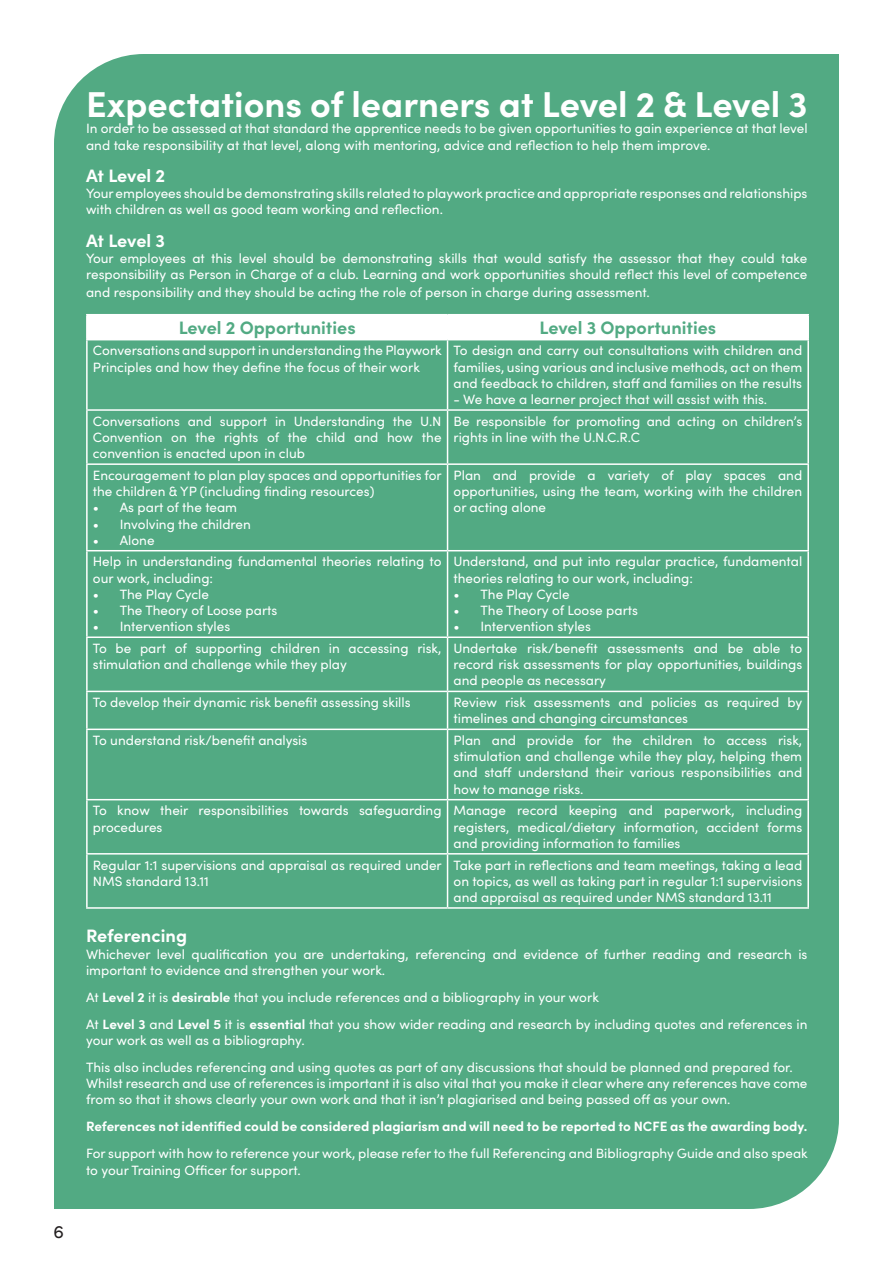
<style>
.page{position:relative;width:893px;height:1263px;background:#fff}
.page>*{position:absolute;margin:0;border:0;box-sizing:border-box;transform-origin:0 0}
.t1{font:700 36px "Sofia Pro";color:#fff}
.t2{font:700 18px "Sofia Pro";color:#52aa83}
.t3{font:700 18px "Sofia Pro";letter-spacing:-.01em;color:#fff}
.t4{font:18px "Sofia Pro";color:#231f20}
.t5{font:13.5px/16.2px "Sofia Pro";color:#fff}
.t6{font:700 13.5px "Sofia Pro";color:#fff}
.s1{font-weight:700}
</style>
<div class="page">
<div style="left:54px;top:54px;width:785px;height:1155px;background:#52aa83"></div>
<hr style="left:86px;top:314px;width:362px;height:1px;background:#fff">
<hr style="left:86px;top:315px;width:2px;height:24px;background:#fff">
<hr style="left:448px;top:314px;width:361px;height:1px;background:#fff">
<svg style="left:88px;top:315px;width:719px;height:24px"></svg>
<hr style="left:807px;top:315px;width:2px;height:24px;background:#fff">
<hr style="left:86px;top:339px;width:362px;height:1px;background:#fff">
<hr style="left:86px;top:340px;width:2px;height:69px;background:#fff">
<hr style="left:448px;top:339px;width:361px;height:1px;background:#fff">
<hr style="left:447px;top:340px;width:1px;height:69px;background:#fff">
<hr style="left:807px;top:340px;width:2px;height:69px;background:#fff">
<hr style="left:86px;top:409px;width:362px;height:2px;background:#fff">
<hr style="left:86px;top:411px;width:2px;height:52px;background:#fff">
<hr style="left:448px;top:409px;width:361px;height:2px;background:#fff">
<hr style="left:447px;top:411px;width:1px;height:52px;background:#fff">
<hr style="left:807px;top:411px;width:2px;height:52px;background:#fff">
<hr style="left:86px;top:463px;width:362px;height:2px;background:#fff">
<hr style="left:86px;top:465px;width:2px;height:85px;background:#fff">
<hr style="left:448px;top:463px;width:361px;height:2px;background:#fff">
<hr style="left:447px;top:465px;width:1px;height:85px;background:#fff">
<hr style="left:807px;top:465px;width:2px;height:85px;background:#fff">
<hr style="left:86px;top:550px;width:362px;height:1px;background:#fff">
<hr style="left:86px;top:551px;width:2px;height:85px;background:#fff">
<hr style="left:448px;top:550px;width:361px;height:1px;background:#fff">
<hr style="left:447px;top:551px;width:1px;height:85px;background:#fff">
<hr style="left:807px;top:551px;width:2px;height:85px;background:#fff">
<hr style="left:86px;top:636px;width:362px;height:2px;background:#fff">
<hr style="left:86px;top:638px;width:2px;height:53px;background:#fff">
<hr style="left:448px;top:636px;width:361px;height:2px;background:#fff">
<hr style="left:447px;top:638px;width:1px;height:53px;background:#fff">
<hr style="left:807px;top:638px;width:2px;height:53px;background:#fff">
<hr style="left:86px;top:691px;width:362px;height:1px;background:#fff">
<hr style="left:86px;top:692px;width:2px;height:36px;background:#fff">
<hr style="left:448px;top:691px;width:361px;height:1px;background:#fff">
<hr style="left:447px;top:692px;width:1px;height:36px;background:#fff">
<hr style="left:807px;top:692px;width:2px;height:36px;background:#fff">
<hr style="left:86px;top:728px;width:362px;height:2px;background:#fff">
<hr style="left:86px;top:730px;width:2px;height:69px;background:#fff">
<hr style="left:448px;top:728px;width:361px;height:2px;background:#fff">
<hr style="left:447px;top:730px;width:1px;height:69px;background:#fff">
<hr style="left:807px;top:730px;width:2px;height:69px;background:#fff">
<hr style="left:86px;top:799px;width:362px;height:1px;background:#fff">
<hr style="left:86px;top:800px;width:2px;height:53px;background:#fff">
<hr style="left:448px;top:799px;width:361px;height:1px;background:#fff">
<hr style="left:447px;top:800px;width:1px;height:53px;background:#fff">
<hr style="left:807px;top:800px;width:2px;height:53px;background:#fff">
<hr style="left:86px;top:853px;width:362px;height:1px;background:#fff">
<hr style="left:86px;top:854px;width:2px;height:53px;background:#fff">
<hr style="left:448px;top:853px;width:361px;height:1px;background:#fff">
<hr style="left:447px;top:854px;width:1px;height:53px;background:#fff">
<hr style="left:807px;top:854px;width:2px;height:53px;background:#fff">
<hr style="left:86px;top:907px;width:362px;height:2px;background:#fff">
<hr style="left:448px;top:907px;width:361px;height:2px;background:#fff">
<p class="t4" style="left:54px;top:1219px;width:12px">6</p>
<p class="t1" style="left:86px;top:77px;width:723px">Expectations of learners at Level 2 &amp; Level 3</p>
<p class="t5" style="left:86px;top:120px;width:723px">In order to be assessed at that standard the apprentice needs to be given opportunities to gain experience at that level and take responsibility at that level, along with mentoring, advice and reflection to help them improve.</p>
<p class="t3" style="left:86px;top:162px;width:81px">At Level 2</p>
<p class="t5" style="left:86px;top:185px;width:723px">Your employees should be demonstrating skills related to playwork practice and appropriate responses and relationships with children as well as good team working and reflection.</p>
<p class="t3" style="left:86px;top:227px;width:80px">At Level 3</p>
<p class="t5" style="left:86px;top:249px;width:723px">Your employees at this level should be demonstrating skills that would satisfy the assessor that they could take responsibility as Person in Charge of a club. Learning and work opportunities should reflect this level of competence</p>
<p class="t5" style="left:86px;top:284px;width:565px">and responsibility and they should be acting the role of person in charge during assessment.</p>
<p class="t2" style="left:179px;top:313px;width:178px">Level 2 Opportunities</p>
<p class="t2" style="left:539px;top:313px;width:178px">Level 3 Opportunities</p>
<p class="t5" style="left:93px;top:342px;width:350px">Conversations and support in understanding the Playwork<br>Principles and how they define the focus of their work</p>
<p class="t5" style="left:454px;top:342px;width:350px;text-align:justify">To design and carry out consultations with children and families, using various and inclusive methods, act on them and feedback to children, staff and families on the results</p>
<p class="t5" style="left:454px;top:390px;width:315px">- We have a learner project that will assist with this.</p>
<p class="t5" style="left:93px;top:412px;width:350px;text-align:justify">Conversations and support in Understanding the U.N Convention on the rights of the child and how the convention is enacted upon in club</p>
<p class="t5" style="left:454px;top:412px;width:350px">Be responsible for promoting and acting on children’s rights in line with the U.N.C.R.C</p>
<p class="t5" style="left:93px;top:466px;width:350px">Encouragement to plan play spaces and opportunities for the children &amp; YP (including finding resources)</p>
<p class="t5" style="left:93px;top:499px;width:146px">• As part of the team</p>
<p class="t5" style="left:93px;top:515px;width:160px">• Involving the children</p>
<p class="t5" style="left:93px;top:531px;width:63px">• Alone</p>
<p class="t5" style="left:454px;top:466px;width:350px;text-align:justify">Plan and provide a variety of play spaces and opportunities, using the team, working with the children or acting alone</p>
<p class="t5" style="left:93px;top:553px;width:350px">Help in understanding fundamental theories relating to our work, including:</p>
<p class="t5" style="left:93px;top:585px;width:118px">• The Play Cycle</p>
<p class="t5" style="left:93px;top:601px;width:186px">• The Theory of Loose parts</p>
<p class="t5" style="left:93px;top:618px;width:139px">• Intervention styles</p>
<p class="t5" style="left:454px;top:553px;width:350px">Understand, and put into regular practice, fundamental theories relating to our work, including:</p>
<p class="t5" style="left:454px;top:585px;width:118px">• The Play Cycle</p>
<p class="t5" style="left:454px;top:601px;width:186px">• The Theory of Loose parts</p>
<p class="t5" style="left:454px;top:618px;width:139px">• Intervention styles</p>
<p class="t5" style="left:93px;top:639px;width:350px">To be part of supporting children in accessing risk, stimulation and challenge while they play</p>
<p class="t5" style="left:454px;top:639px;width:350px;text-align:justify">Undertake risk/benefit assessments and be able to record risk assessments for play opportunities, buildings and people as necessary</p>
<p class="t5" style="left:93px;top:693px;width:319px">To develop their dynamic risk benefit assessing skills</p>
<p class="t5" style="left:454px;top:693px;width:350px">Review risk assessments and policies as required by timelines and changing circumstances</p>
<p class="t5" style="left:93px;top:731px;width:216px">To understand risk/benefit analysis</p>
<p class="t5" style="left:454px;top:731px;width:350px;text-align:justify">Plan and provide for the children to access risk, stimulation and challenge while they play, helping them and staff understand their various responsibilities and how to manage risks.</p>
<p class="t5" style="left:93px;top:802px;width:350px">To know their responsibilities towards safeguarding procedures</p>
<p class="t5" style="left:454px;top:802px;width:350px;text-align:justify">Manage record keeping and paperwork, including registers, medical/dietary information, accident forms and providing information to families</p>
<p class="t5" style="left:93px;top:856px;width:350px">Regular 1:1 supervisions and appraisal as required under<br>NMS standard 13.11</p>
<p class="t5" style="left:454px;top:856px;width:350px;text-align:justify">Take part in reflections and team meetings, taking a lead on topics, as well as taking part in regular 1:1 supervisions and appraisal as required under NMS standard 13.11</p>
<p class="t3" style="left:86px;top:922px;width:102px">Referencing</p>
<p class="t5" style="left:86px;top:945px;width:723px">Whichever level qualification you are undertaking, referencing and evidence of further reading and research is important to evidence and strengthen your work.</p>
<p class="t5" style="left:86px;top:988px;width:514px">At <span class="s1">Level 2</span> it is <span class="s1">desirable</span> that you include references and a bibliography in your work</p>
<p class="t5" style="left:86px;top:1015px;width:723px">At <span class="s1">Level 3</span> and <span class="s1">Level 5</span> it is <span class="s1">essential</span> that you show wider reading and research by including quotes and references in your work as well as a bibliography.</p>
<p class="t5" style="left:86px;top:1058px;width:708px">This also includes referencing and using quotes as part of any discussions that should be planned and prepared for.</p>
<p class="t5" style="left:86px;top:1074px;width:723px">Whilst research and use of references is important it is also vital that you make it clear where any references have come from so that it shows clearly your own work and that it isn’t plagiarised and being passed off as your own.</p>
<p class="t6" style="left:86px;top:1116px;width:723px">References not identified could be considered plagiarism and will need to be reported to NCFE as the awarding body.</p>
<p class="t5" style="left:86px;top:1145px;width:723px">For support with how to reference your work, please refer to the full Referencing and Bibliography Guide and also speak to your Training Officer for support.</p>
</div>
